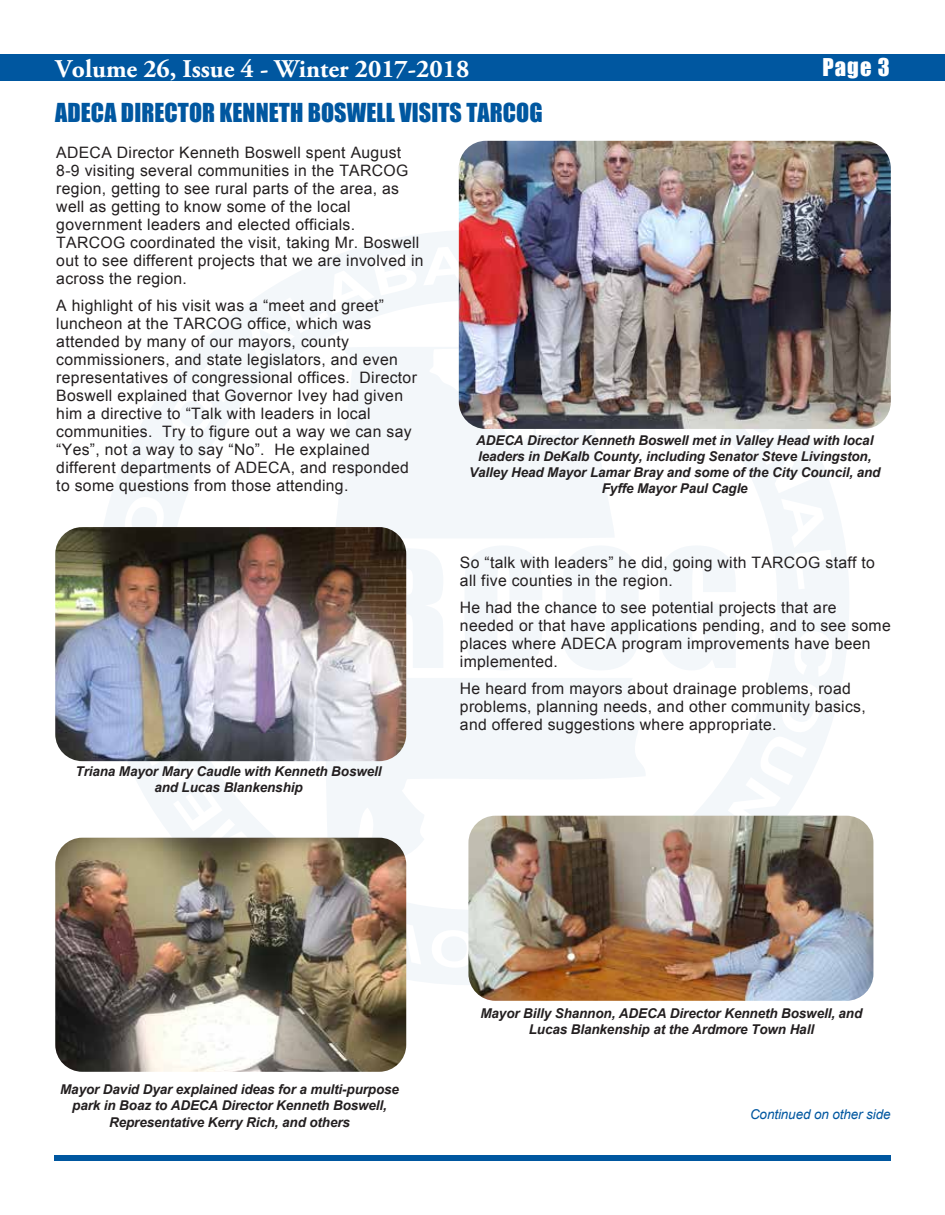
<style>
.page{position:relative;width:945px;height:1215px;background:#fff}
.page>*{position:absolute;margin:0;border:0;box-sizing:border-box;transform-origin:0 0}
.t1{font:700 25.5px "Adobe Garamond Pro";color:#fff}
.t2{font:24px "Impact";letter-spacing:.005em;color:#0057a0}
.t3{font:22.5px "Impact";color:#fff}
.t4{font:15.75px/18px "Arial";letter-spacing:.02em;color:#231f20}
.t5{font:italic 700 13.5px/16.2px "Arial";letter-spacing:-.01em;color:#231f20;text-align:center}
.t6{font:italic 13.5px "Arial";letter-spacing:-.01em;color:#0057a0}
</style>
<div class="page">
<div style="left:54px;top:1155px;width:837px;height:6px;background:#0057a0"></div>
<div style="left:0;top:54px;width:945px;height:27px;background:#0057a0"></div>
<svg style="left:96px;top:230px;width:753px;height:755px"></svg>
<svg style="left:115px;top:245px;width:718px;height:723px;fill:#f5f8fb"></svg>
<img style="left:459px;top:141px;width:432px;height:288px">
<img style="left:55px;top:527px;width:351px;height:234px">
<img style="left:468px;top:816px;width:405px;height:185px">
<img style="left:55px;top:838px;width:351px;height:234px">
<h1 class="t1" style="left:56px;top:54px;width:415px">Volume 26, Issue 4 - Winter 2017-2018</h1>
<h3 class="t3" style="left:822px;top:50px;width:69px">Page 3</h3>
<h2 class="t2" style="left:55px;top:94px;width:489px">ADECA DIRECTOR KENNETH BOSWELL VISITS TARCOG</h2>
<p class="t4" style="left:56px;top:144px;width:369px">ADECA Director Kenneth Boswell spent August 8-9 visiting several communities in the TARCOG region, getting to see rural parts of the area, as well as getting to know some of the local government leaders and elected officials.<br>TARCOG coordinated the visit, taking Mr. Boswell out to see different projects that we are involved in across the region.</p>
<p class="t4" style="left:56px;top:297px;width:362px">A highlight of his visit was a “meet and greet” luncheon at the TARCOG office, which was attended by many of our mayors, county commissioners, and state legislators, and even representatives of congressional offices. Director Boswell explained that Governor Ivey had given him a directive to “Talk with leaders in local communities. Try to figure out a way we can say “Yes”, not a way to say “No”. He explained different departments of ADECA, and responded to some questions from those attending.</p>
<p class="t5" style="left:469px;top:432px;width:413px">ADECA Director Kenneth Boswell met in Valley Head with local leaders in DeKalb County, including Senator Steve Livingston, Valley Head Mayor Lamar Bray and some of the City Council, and Fyffe Mayor Paul Cagle</p>
<p class="t5" style="left:76px;top:764px;width:307px">Triana Mayor Mary Caudle with Kenneth Boswell and Lucas Blankenship</p>
<p class="t4" style="left:460px;top:553px;width:417px">So “talk with leaders” he did, going with TARCOG staff to all five counties in the region.</p>
<p class="t4" style="left:460px;top:598px;width:432px">He had the chance to see potential projects that are needed or that have applications pending, and to see some places where ADECA program improvements have been implemented.</p>
<p class="t4" style="left:460px;top:679px;width:407px">He heard from mayors about drainage problems, road problems, planning needs, and other community basics, and offered suggestions where appropriate.</p>
<p class="t5" style="left:60px;top:1082px;width:340px">Mayor David Dyar explained ideas for a multi-purpose park in Boaz to ADECA Director Kenneth Boswell,<br>Representative Kerry Rich, and others</p>
<p class="t5" style="left:480px;top:1005px;width:383px">Mayor Billy Shannon, ADECA Director Kenneth Boswell, and<br>Lucas Blankenship at the Ardmore Town Hall</p>
<p class="t6" style="left:750px;top:1106px;width:142px">Continued on other side</p>
</div>
